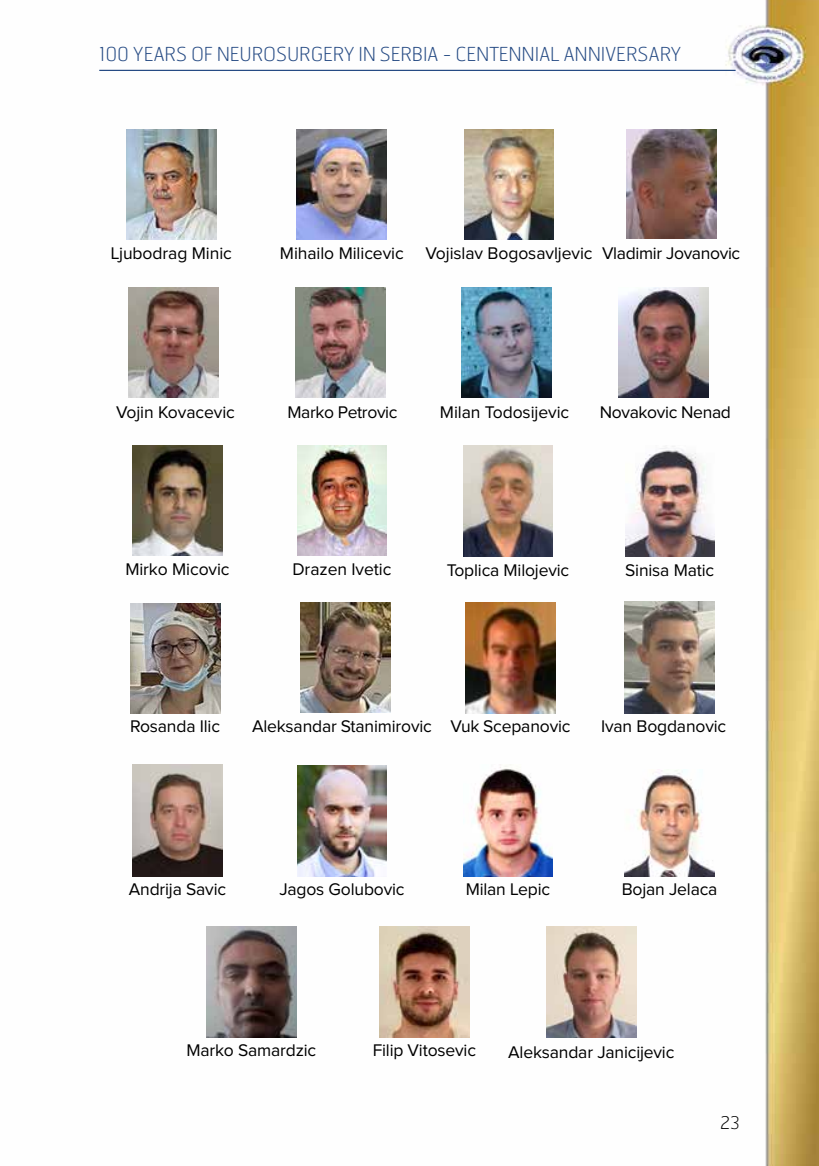
<style>
.page{position:relative;width:819px;height:1166px;background:#fff}
.page>*{position:absolute;margin:0;border:0;box-sizing:border-box;transform-origin:0 0}
.t1{font:100 19.25px "Hermes FB";letter-spacing:-.01em;color:#264b84}
.t2{font:17.5px "Proxima Nova";letter-spacing:-.01em;color:#000}
.t3{font:100 17.5px "Hermes FB";color:#000}
</style>
<div class="page">
<img style="left:99px;top:0;width:720px;height:1166px">
<hr style="left:99px;top:70px;width:636px;height:1px;background:#264b84">
<img style="left:128px;top:288px;width:90px;height:109px">
<img style="left:297px;top:129px;width:90px;height:110px">
<img style="left:126px;top:129px;width:90px;height:110px">
<img style="left:295px;top:288px;width:90px;height:109px">
<img style="left:618px;top:288px;width:90px;height:109px">
<img style="left:464px;top:129px;width:90px;height:110px">
<img style="left:626px;top:129px;width:90px;height:110px">
<img style="left:461px;top:288px;width:90px;height:109px">
<img style="left:132px;top:765px;width:90px;height:111px">
<img style="left:624px;top:769px;width:90px;height:108px">
<img style="left:206px;top:926px;width:90px;height:111px">
<img style="left:546px;top:926px;width:90px;height:111px">
<img style="left:379px;top:926px;width:90px;height:111px">
<img style="left:130px;top:603px;width:90px;height:111px">
<img style="left:300px;top:602px;width:90px;height:110px">
<img style="left:624px;top:602px;width:90px;height:111px">
<img style="left:465px;top:602px;width:90px;height:112px">
<img style="left:463px;top:445px;width:90px;height:112px">
<img style="left:297px;top:765px;width:90px;height:111px">
<img style="left:625px;top:445px;width:89px;height:112px">
<img style="left:463px;top:765px;width:90px;height:111px">
<img style="left:132px;top:445px;width:90px;height:110px">
<img style="left:297px;top:445px;width:90px;height:110px">
<p class="t1" style="left:99px;top:42px;width:583px">100 YEARS OF NEUROSURGERY IN SERBIA - CENTENNIAL ANNIVERSARY</p>
<p class="t2" style="left:111px;top:246px;width:123px">Ljubodrag Minic</p>
<p class="t2" style="left:280px;top:245px;width:314px">Mihailo Milicevic Vojislav Bogosavljevic</p>
<p class="t2" style="left:602px;top:245px;width:140px">Vladimir Jovanovic</p>
<p class="t2" style="left:116px;top:404px;width:120px">Vojin Kovacevic</p>
<p class="t2" style="left:287px;top:404px;width:112px">Marko Petrovic</p>
<p class="t2" style="left:440px;top:404px;width:131px">Milan Todosijevic</p>
<p class="t2" style="left:599px;top:404px;width:133px">Novakovic Nenad</p>
<p class="t2" style="left:125px;top:561px;width:106px">Mirko Micovic</p>
<p class="t2" style="left:292px;top:561px;width:100px">Drazen Ivetic</p>
<p class="t2" style="left:446px;top:562px;width:124px">Toplica Milojevic</p>
<p class="t2" style="left:625px;top:562px;width:90px">Sinisa Matic</p>
<p class="t2" style="left:130px;top:718px;width:91px">Rosanda Ilic</p>
<p class="t2" style="left:252px;top:718px;width:320px">Aleksandar Stanimirovic Vuk Scepanovic</p>
<p class="t2" style="left:601px;top:718px;width:126px">Ivan Bogdanovic</p>
<p class="t2" style="left:129px;top:881px;width:99px">Andrija Savic</p>
<p class="t2" style="left:279px;top:881px;width:127px">Jagos Golubovic</p>
<p class="t2" style="left:465px;top:881px;width:86px">Milan Lepic</p>
<p class="t2" style="left:621px;top:881px;width:97px">Bojan Jelaca</p>
<p class="t2" style="left:186px;top:1042px;width:131px">Marko Samardzic</p>
<p class="t2" style="left:372px;top:1042px;width:105px">Filip Vitosevic</p>
<p class="t2" style="left:508px;top:1044px;width:168px">Aleksandar Janicijevic</p>
<p class="t3" style="left:720px;top:1111px;width:21px">23</p>
</div>
